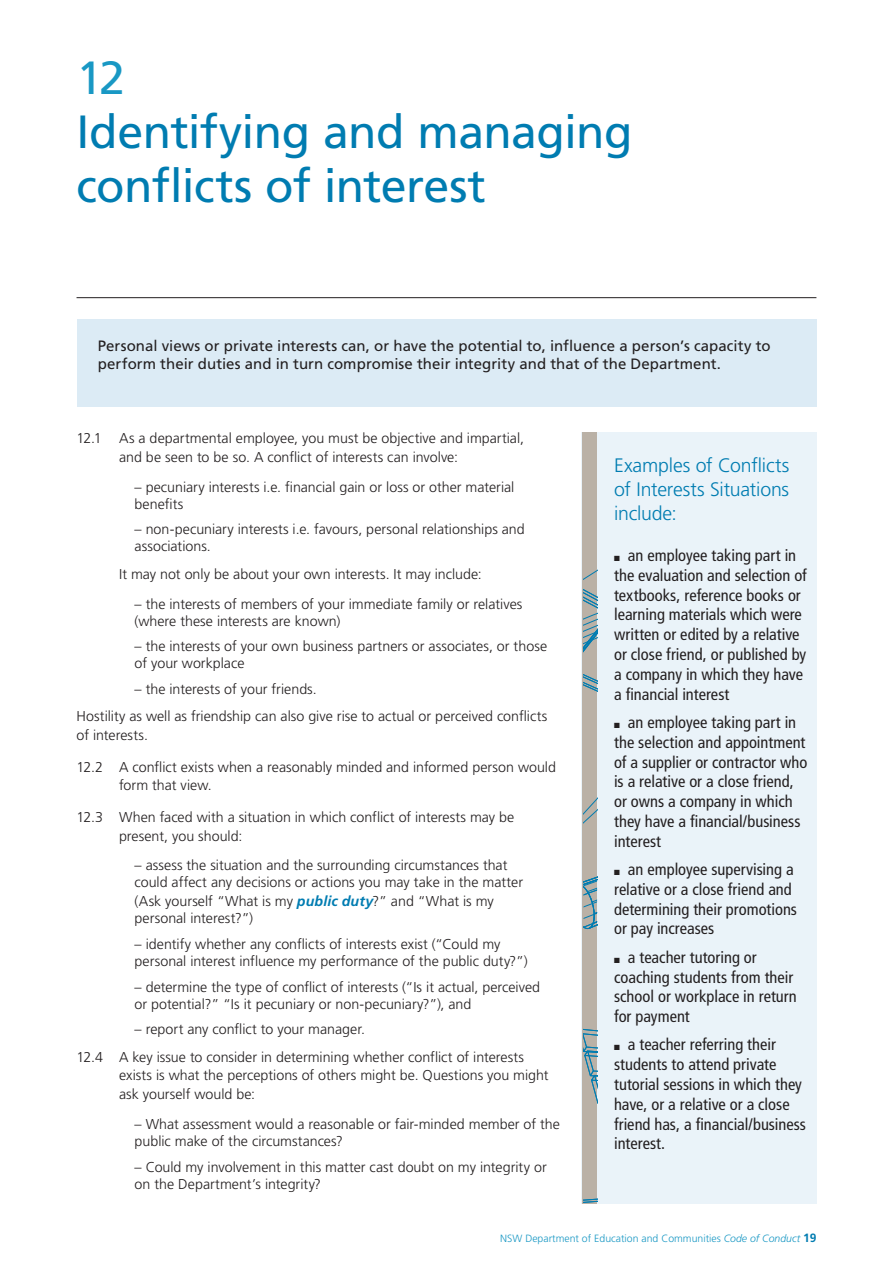
<style>
.page{position:relative;width:893px;height:1263px;background:#fff}
.page>*{position:absolute;margin:0;border:0;box-sizing:border-box;transform-origin:0 0}
._02__Section_-_title{font:46.5px/54px "Frutiger LT Std";letter-spacing:-.015em;color:#007cb1}
._05__body_copy_head{font:300 19.5px/24px "Frutiger LT Std";letter-spacing:-.01em;color:#007cb1;text-align:justify}
.Boxbullets{font:condensed 16.5px/19.8px "Frutiger LT Std";color:#231f20}
.IntroBoxcopy{font:15px/18px "Frutiger LT Std";color:#231f20}
.dash_bullets{font:300 14.25px/17.1px "Frutiger LT Std";color:#231f20}
.First_line_bullet_co{font:300 14.25px/18.8px "Frutiger LT Std";color:#231f20}
._05__body_Copy{font:300 14.25px/18.8px "Frutiger LT Std";color:#231f20}
.t1{font:300 10.5px "Frutiger LT Std";color:#1998c4}
.s1{color:#1998c4}
.s2{font-weight:700;font-style:italic;color:#007cb1}
.s3{font-style:italic}
.s4{font-weight:700;font-size:12px;color:#007cb1}
</style>
<div class="page">
<hr style="left:77px;top:297px;width:739px;height:1px;background:#231f20">
<div style="left:77px;top:319px;width:739px;height:88px;background:#dcebf5"></div>
<div style="left:581px;top:432px;width:235px;height:771px;background:#eaf3f9"></div>
<div style="left:582px;top:432px;width:15px;height:771px;background:#bab1a6"></div>
<svg style="left:583px;top:569px;width:15px;height:634px"></svg>
<p class="_02__Section_-_title" style="left:77px;top:51px;width:558px"><span class="s1">12<br></span>Identifying and managing conflicts of interest</p>
<p class="IntroBoxcopy" style="left:98px;top:337px;width:674px">Personal views or private interests can, or have the potential to, influence a person’s capacity to perform their duties and in turn compromise their integrity and that of the Department.</p>
<p class="First_line_bullet_co" style="left:119px;top:429px;width:406px;text-indent:-43px">12.1 As a departmental employee, you must be objective and impartial, and be seen to be so. A conflict of interests can involve:</p>
<p class="dash_bullets" style="left:135px;top:478px;width:381px">– pecuniary interests i.e. financial gain or loss or other material benefits</p>
<p class="dash_bullets" style="left:135px;top:521px;width:392px">– non-pecuniary interests i.e. favours, personal relationships and associations.</p>
<p class="First_line_bullet_co" style="left:119px;top:565px;width:364px">It may not only be about your own interests. It may include:</p>
<p class="dash_bullets" style="left:135px;top:595px;width:389px">– the interests of members of your immediate family or relatives (where these interests are known)</p>
<p class="dash_bullets" style="left:135px;top:638px;width:414px">– the interests of your own business partners or associates, or those of your workplace</p>
<p class="dash_bullets" style="left:135px;top:681px;width:184px">– the interests of your friends.</p>
<p class="_05__body_Copy" style="left:77px;top:707px;width:472px">Hostility as well as friendship can also give rise to actual or perceived conflicts of interests.</p>
<p class="First_line_bullet_co" style="left:119px;top:757px;width:438px;text-indent:-43px">12.2 A conflict exists when a reasonably minded and informed person would form that view.</p>
<p class="First_line_bullet_co" style="left:119px;top:808px;width:397px;text-indent:-43px">12.3 When faced with a situation in which conflict of interests may be present, you should:</p>
<p class="dash_bullets" style="left:135px;top:857px;width:390px">– assess the situation and the surrounding circumstances that could affect any decisions or actions you may take in the matter</p>
<p class="dash_bullets" style="left:135px;top:893px;width:361px">(Ask yourself “What is my <span class="s2">public duty</span>?” and “What is my personal interest?”)</p>
<p class="dash_bullets" style="left:135px;top:936px;width:395px">– identify whether any conflicts of interests exist (“Could my personal interest influence my performance of the public duty?”)</p>
<p class="dash_bullets" style="left:135px;top:978px;width:407px">– determine the type of conflict of interests (“Is it actual, perceived or potential?” “Is it pecuniary or non-pecuniary?”), and</p>
<p class="dash_bullets" style="left:135px;top:1021px;width:232px">– report any conflict to your manager.</p>
<p class="First_line_bullet_co" style="left:119px;top:1047px;width:431px;text-indent:-43px">12.4 A key issue to consider in determining whether conflict of interests exists is what the perceptions of others might be. Questions you might ask yourself would be:</p>
<p class="dash_bullets" style="left:135px;top:1116px;width:427px">– What assessment would a reasonable or fair-minded member of the public make of the circumstances?</p>
<p class="dash_bullets" style="left:135px;top:1158px;width:414px">– Could my involvement in this matter cast doubt on my integrity or on the Department’s integrity?</p>
<p class="_05__body_copy_head" style="left:614px;top:453px;width:177px">Examples of Conflicts of Interests Situations include:</p>
<p class="Boxbullets" style="left:614px;top:545px;width:194px">■ an employee taking part in the evaluation and selection of textbooks, reference books or learning materials which were written or edited by a relative or close friend, or published by a company in which they have a financial interest</p>
<p class="Boxbullets" style="left:614px;top:712px;width:195px">■ an employee taking part in the selection and appointment of a supplier or contractor who is a relative or a close friend, or owns a company in which they have a financial/business interest</p>
<p class="Boxbullets" style="left:614px;top:859px;width:184px">■ an employee supervising a relative or a close friend and determining their promotions or pay increases</p>
<p class="Boxbullets" style="left:614px;top:947px;width:184px">■ a teacher tutoring or coaching students from their school or workplace in return for payment</p>
<p class="Boxbullets" style="left:614px;top:1035px;width:193px">■ a teacher referring their students to attend private tutorial sessions in which they have, or a relative or a close friend has, a financial/business interest.</p>
<p class="t1" style="left:500px;top:1233px;width:318px">NSW Department of Education and Communities <span class="s3">Code of Conduct</span> <span class="s4">19</span></p>
</div>
